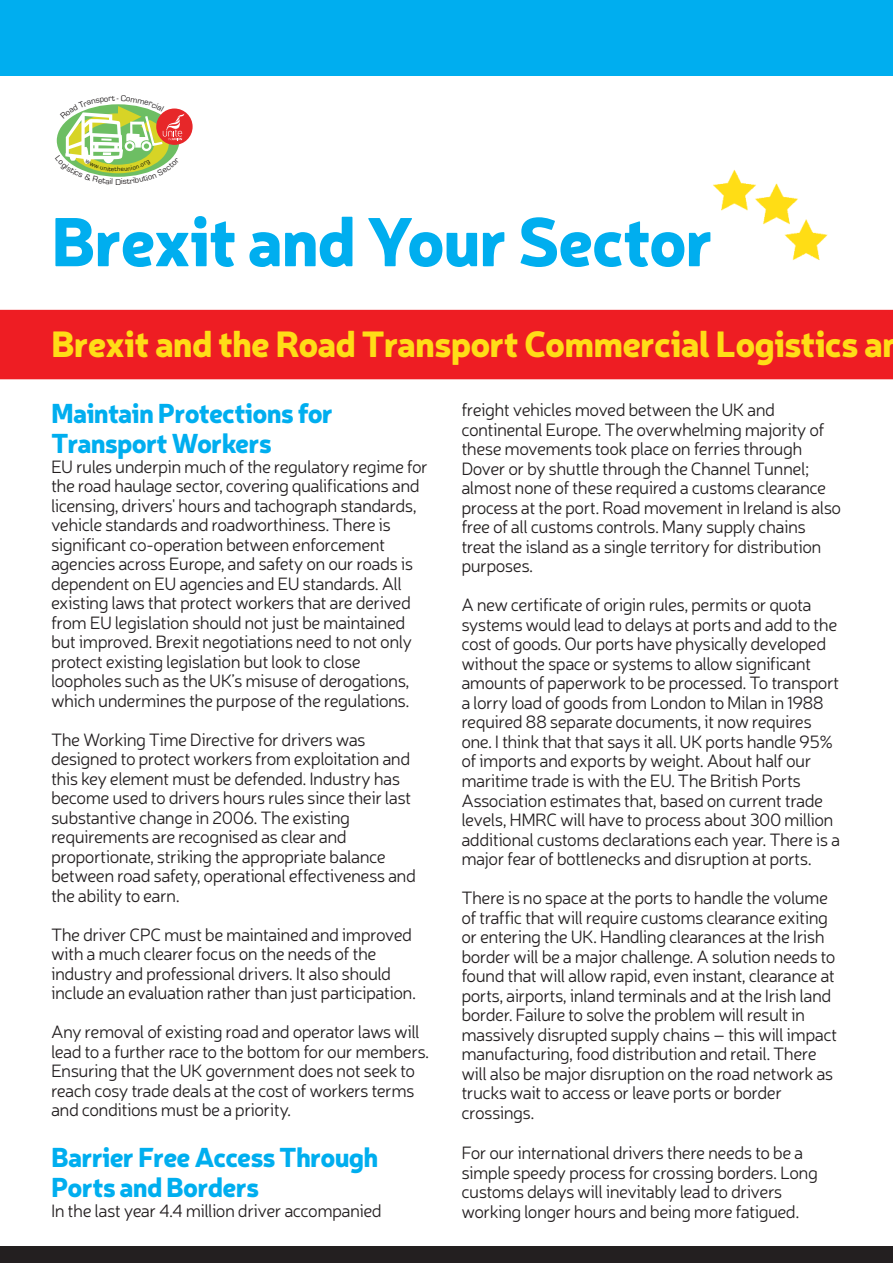
<style>
.page{position:relative;width:893px;height:1263px;background:#fff}
.page>*{position:absolute;margin:0;border:0;box-sizing:border-box;transform-origin:0 0}
.t1{font:900 67.95px "Neris";letter-spacing:-.025em;color:#00aeef}
.t2{font:900 36px "Neris";letter-spacing:-.025em;color:#ffdd17}
.t3{font:900 27px/30px "Neris";letter-spacing:-.03em;color:#00aeef}
.t4{font:300 18px/19.5px "Neris";letter-spacing:-.03em;color:#231f20}
</style>
<div class="page">
<div style="left:0;top:0;width:893px;height:76px;background:#00aeef"></div>
<div style="left:0;top:1246px;width:893px;height:17px;background:#231f20"></div>
<img style="left:713px;top:169px;width:115px;height:91px">
<div style="left:0;top:310px;width:893px;height:69px;background:#ee1d23"></div>
<div style="left:156px;top:109px;width:37px;height:36px;background:#e72729;border-radius:50%"></div>
<svg style="left:56px;top:104px;width:128px;height:73px"></svg>
<h1 class="t1" style="left:51px;top:217px;width:664px">Brexit and Your Sector</h1>
<h2 class="t2" style="left:51px;top:331px;width:852px">Brexit and the Road Transport Commercial Logistics an</h2>
<h3 class="t3" style="left:51px;top:401px;width:284px">Maintain Protections for<br>Transport Workers</h3>
<p class="t4" style="left:51px;top:458px;width:378px">EU rules underpin much of the regulatory regime for the road haulage sector, covering qualifications and licensing, drivers' hours and tachograph standards, vehicle standards and roadworthiness. There is significant co-operation between enforcement agencies across Europe, and safety on our roads is dependent on EU agencies and EU standards. All existing laws that protect workers that are derived from EU legislation should not just be maintained but improved. Brexit negotiations need to not only protect existing legislation but look to close loopholes such as the UK’s misuse of derogations, which undermines the purpose of the regulations.</p>
<p class="t4" style="left:51px;top:731px;width:366px">The Working Time Directive for drivers was designed to protect workers from exploitation and this key element must be defended. Industry has become used to drivers hours rules since their last substantive change in 2006. The existing requirements are recognised as clear and proportionate, striking the appropriate balance between road safety, operational effectiveness and the ability to earn.</p>
<p class="t4" style="left:51px;top:926px;width:367px">The driver CPC must be maintained and improved with a much clearer focus on the needs of the industry and professional drivers. It also should include an evaluation rather than just participation.</p>
<p class="t4" style="left:51px;top:1024px;width:380px">Any removal of existing road and operator laws will lead to a further race to the bottom for our members.<br>Ensuring that the UK government does not seek to reach cosy trade deals at the cost of workers terms and conditions must be a priority.</p>
<h3 class="t3" style="left:51px;top:1145px;width:329px">Barrier Free Access Through<br>Ports and Borders</h3>
<p class="t4" style="left:51px;top:1202px;width:332px">In the last year 4.4 million driver accompanied</p>
<p class="t4" style="left:461px;top:402px;width:381px">freight vehicles moved between the UK and continental Europe. The overwhelming majority of these movements took place on ferries through Dover or by shuttle through the Channel Tunnel; almost none of these required a customs clearance process at the port. Road movement in Ireland is also free of all customs controls. Many supply chains treat the island as a single territory for distribution purposes.</p>
<p class="t4" style="left:461px;top:597px;width:380px">A new certificate of origin rules, permits or quota systems would lead to delays at ports and add to the cost of goods. Our ports have physically developed without the space or systems to allow significant amounts of paperwork to be processed. To transport a lorry load of goods from London to Milan in 1988 required 88 separate documents, it now requires one. I think that that says it all. UK ports handle 95% of imports and exports by weight. About half our maritime trade is with the EU. The British Ports Association estimates that, based on current trade levels, HMRC will have to process about 300 million additional customs declarations each year. There is a major fear of bottlenecks and disruption at ports.</p>
<p class="t4" style="left:461px;top:890px;width:377px">There is no space at the ports to handle the volume of traffic that will require customs clearance exiting or entering the UK. Handling clearances at the Irish border will be a major challenge. A solution needs to found that will allow rapid, even instant, clearance at ports, airports, inland terminals and at the Irish land border. Failure to solve the problem will result in massively disrupted supply chains – this will impact manufacturing, food distribution and retail. There will also be major disruption on the road network as trucks wait to access or leave ports or border crossings.</p>
<p class="t4" style="left:461px;top:1145px;width:358px">For our international drivers there needs to be a simple speedy process for crossing borders. Long customs delays will inevitably lead to drivers working longer hours and being more fatigued.</p>
</div>
